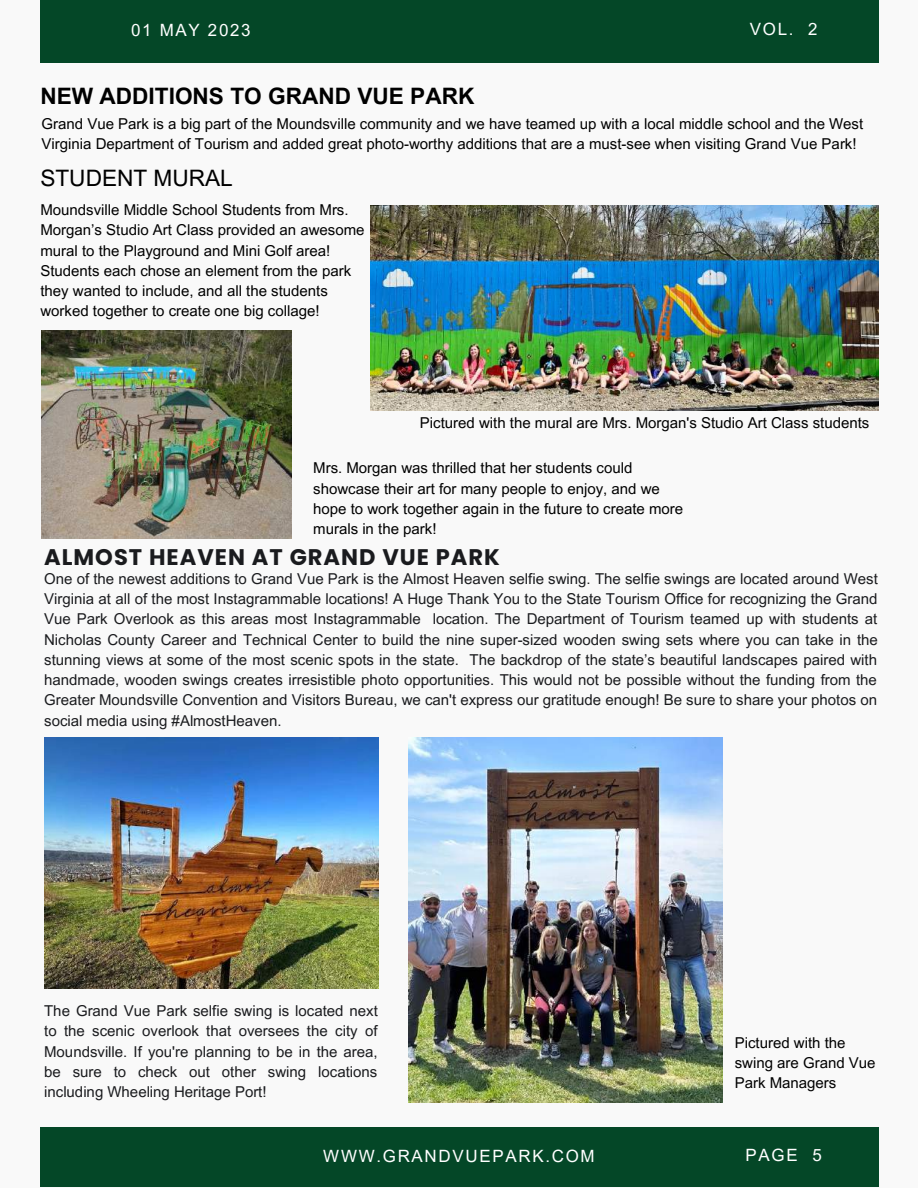
<style>
.page{position:relative;width:918px;height:1188px;background:#f9f9f9}
.page>*{position:absolute;margin:0;border:0;box-sizing:border-box;transform-origin:0 0}
.t1{font:700 22.65px "Arial MT Pro";color:#000}
.t2{font:22.65px "Arial MT Pro";color:#000}
.t3{font:700 22.5px "Poppins";letter-spacing:.045em;color:#1a1b1e}
.t4{font:16.95px "Arial MT Pro";letter-spacing:.1em;color:#fff}
.t5{font:15px/20.2px "Arial MT Pro";color:#1a1b1e;text-align:justify}
.t6{font:15px/20.2px "Arial MT Pro";color:#000}
</style>
<div class="page">
<div style="left:40px;top:1127px;width:838px;height:60px;background:#044727"></div>
<div style="left:40px;top:0;width:839px;height:63px;background:#044727"></div>
<img style="left:44px;top:738px;width:334px;height:250px">
<img style="left:408px;top:738px;width:314px;height:364px">
<img style="left:371px;top:206px;width:507px;height:205px">
<img style="left:42px;top:331px;width:249px;height:208px">
<p class="t4" style="left:131px;top:24px;width:121px">01 MAY 2023</p>
<p class="t4" style="left:750px;top:22px;width:69px">VOL. 2</p>
<h1 class="t1" style="left:40px;top:88px;width:435px">NEW ADDITIONS TO GRAND VUE PARK</h1>
<p class="t6" style="left:42px;top:115px;width:823px">Grand Vue Park is a big part of the Moundsville community and we have teamed up with a local middle school and the West<br>Virginia Department of Tourism and added great photo-worthy additions that are a must-see when visiting Grand Vue Park!</p>
<h1 class="t2" style="left:40px;top:169px;width:194px">STUDENT MURAL</h1>
<p class="t6" style="left:40px;top:202px;width:326px">Moundsville Middle School Students from Mrs.<br>Morgan’s Studio Art Class provided an awesome mural to the Playground and Mini Golf area!<br>Students each chose an element from the park they wanted to include, and all the students worked together to create one big collage!</p>
<p class="t6" style="left:420px;top:414px;width:451px">Pictured with the mural are Mrs. Morgan's Studio Art Class students</p>
<p class="t6" style="left:313px;top:460px;width:372px">Mrs. Morgan was thrilled that her students could showcase their art for many people to enjoy, and we hope to work together again in the future to create more murals in the park!</p>
<h2 class="t3" style="left:44px;top:542px;width:457px">ALMOST HEAVEN AT GRAND VUE PARK</h2>
<p class="t5" style="left:44px;top:570px;width:835px">One of the newest additions to Grand Vue Park is the Almost Heaven selfie swing. The selfie swings are located around West Virginia at all of the most Instagrammable locations! A Huge Thank You to the State Tourism Office for recognizing the Grand Vue Park Overlook as this areas most Instagrammable location. The Department of Tourism teamed up with students at Nicholas County Career and Technical Center to build the nine super-sized wooden swing sets where you can take in the stunning views at some of the most scenic spots in the state. The backdrop of the state’s beautiful landscapes paired with handmade, wooden swings creates irresistible photo opportunities. This would not be possible without the funding from the Greater Moundsville Convention and Visitors Bureau, we can't express our gratitude enough! Be sure to share your photos on social media using #AlmostHeaven.</p>
<p class="t5" style="left:44px;top:1003px;width:335px">The Grand Vue Park selfie swing is located next to the scenic overlook that oversees the city of Moundsville. If you're planning to be in the area, be sure to check out other swing locations including Wheeling Heritage Port!</p>
<p class="t6" style="left:735px;top:1034px;width:142px">Pictured with the swing are Grand Vue<br>Park Managers</p>
<p class="t4" style="left:323px;top:1149px;width:273px">WWW.GRANDVUEPARK.COM</p>
<p class="t4" style="left:746px;top:1148px;width:78px">PAGE 5</p>
</div>
